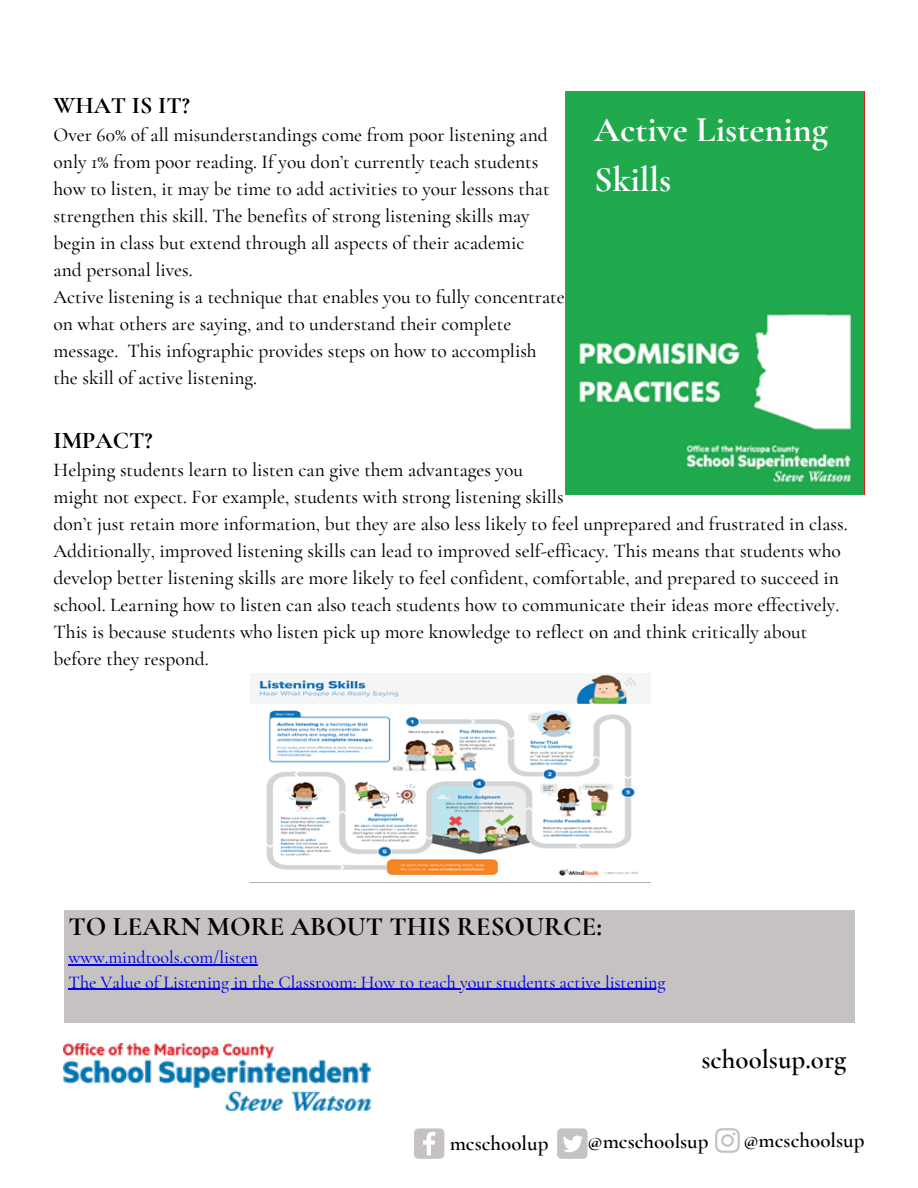
<style>
.page{position:relative;width:918px;height:1188px;background:#fff}
.page>*{position:absolute;margin:0;border:0;box-sizing:border-box;transform-origin:0 0}
.t1{font:700 36px/49.5px "Cormorant Garamond";color:#fff}
.t2{font:700 27px "Cormorant Garamond";color:#000}
.t3{font:600 27px "Cormorant Garamond";color:#000}
.t4{font:700 24px "Cormorant Garamond";color:#000}
.t5{font:600 21px "Cormorant Garamond";color:#000}
.t6{font:500 19.5px/27px "Cormorant Garamond";color:#000}
.t7{font:500 18px/24.8px "Cormorant Garamond";color:#00e}
</style>
<div class="page">
<img style="left:566px;top:92px;width:298px;height:403px">
<div style="left:64px;top:911px;width:790px;height:112px;background:#c6c2c2"></div>
<img style="left:64px;top:1043px;width:307px;height:68px">
<svg style="left:414px;top:1128px;width:30px;height:31px"></svg>
<svg style="left:557px;top:1128px;width:31px;height:31px"></svg>
<svg style="left:715px;top:1128px;width:25px;height:25px"></svg>
<hr style="left:69px;top:964px;width:189px;height:1px;background:#00e">
<hr style="left:69px;top:989px;width:597px;height:1px;background:#00e">
<img style="left:251px;top:673px;width:399px;height:204px">
<p class="t4" style="left:54px;top:91px;width:138px">WHAT IS IT?</p>
<p class="t6" style="left:54px;top:121px;width:513px">Over 60% of all misunderstandings come from poor listening and only 1% from poor reading. If you don’t currently teach students how to listen, it may be time to add activities to your lessons that strengthen this skill. The benefits of strong listening skills may begin in class but extend through all aspects of their academic<br>and personal lives.<br>Active listening is a technique that enables you to fully concentrate on what others are saying, and to understand their complete message. This infographic provides steps on how to accomplish the skill of active listening.</p>
<h1 class="t1" style="left:594px;top:105px;width:235px">Active Listening<br>Skills</h1>
<p class="t4" style="left:54px;top:426px;width:101px">IMPACT?</p>
<p class="t6" style="left:54px;top:457px;width:796px">Helping students learn to listen can give them advantages you<br>might not expect. For example, students with strong listening skills<br>don’t just retain more information, but they are also less likely to feel unprepared and frustrated in class.<br>Additionally, improved listening skills can lead to improved self-efficacy. This means that students who develop better listening skills are more likely to feel confident, comfortable, and prepared to succeed in school. Learning how to listen can also teach students how to communicate their ideas more effectively.<br>This is because students who listen pick up more knowledge to reflect on and think critically about before they respond.</p>
<h2 class="t2" style="left:69px;top:910px;width:535px">TO LEARN MORE ABOUT THIS RESOURCE:</h2>
<p class="t7" style="left:69px;top:945px;width:599px">www.mindtools.com/listen<br>The Value of Listening in the Classroom: How to teach your students active listening</p>
<h2 class="t3" style="left:701px;top:1043px;width:146px">schoolsup.org</h2>
<p class="t5" style="left:450px;top:1131px;width:100px">mcschoolup</p>
<p class="t5" style="left:588px;top:1128px;width:123px">@mcschoolsup</p>
<p class="t5" style="left:743px;top:1128px;width:123px">@mcschoolsup</p>
</div>
